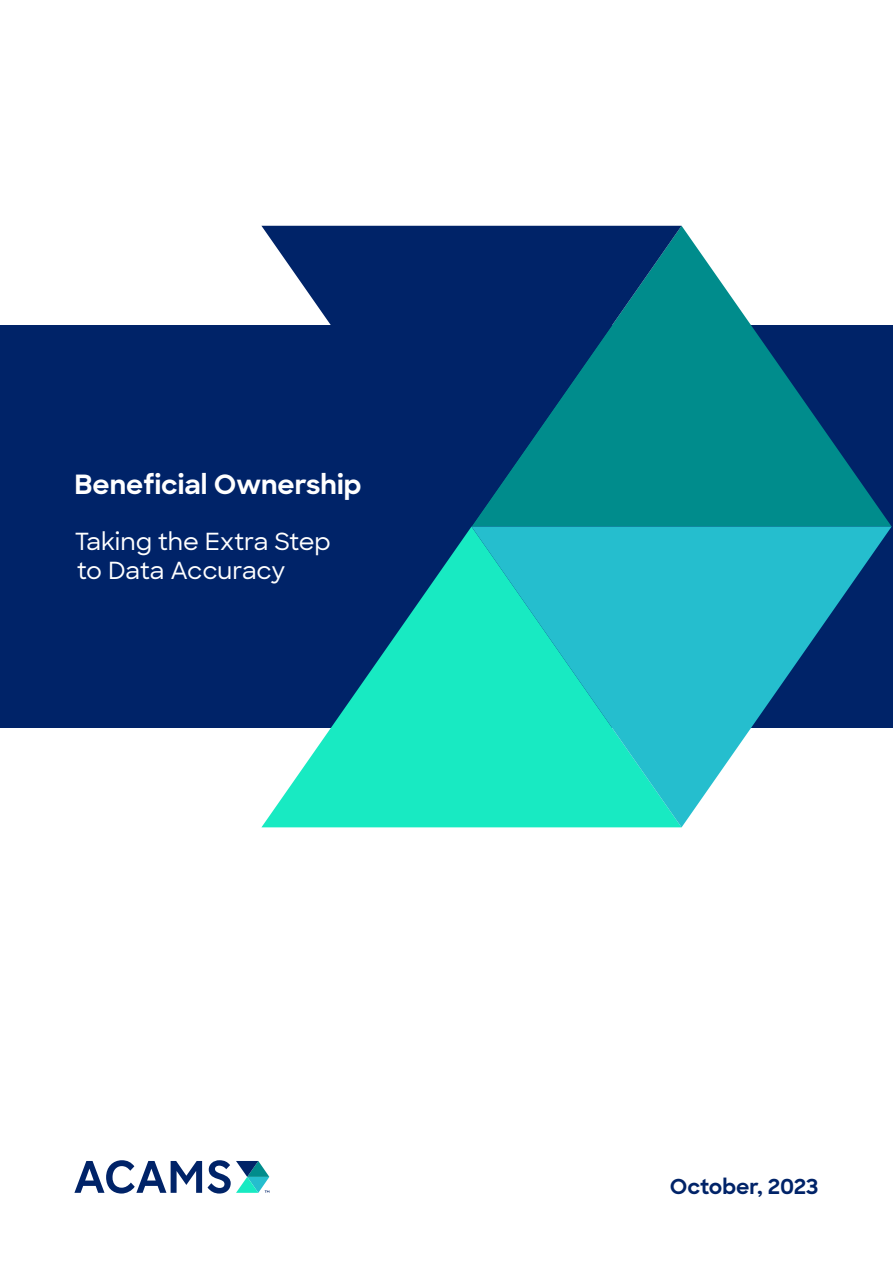
<style>
.page{position:relative;width:893px;height:1263px;background:#fff}
.page>*{position:absolute;margin:0;border:0;box-sizing:border-box;transform-origin:0 0}
.t1{font:700 27px "Sharp Sans";color:#fff}
.t2{font:500 24px/28.8px "Sharp Sans";letter-spacing:-.005em;color:#fff}
.t3{font:700 21px "Sharp Sans";color:#002368}
</style>
<div class="page">
<div style="left:0;top:325px;width:893px;height:403px;background:#002368"></div>
<svg style="left:74px;top:1160px;width:128px;height:33px"></svg>
<svg style="left:208px;top:1160px;width:61px;height:33px"></svg>
<svg style="left:682px;top:226px;width:210px;height:301px;fill:#008c8c"></svg>
<svg style="left:261px;top:527px;width:210px;height:300px;fill:#18eac2"></svg>
<svg style="left:261px;top:226px;width:421px;height:301px"></svg>
<svg style="left:471px;top:527px;width:421px;height:300px;fill:#25bece"></svg>
<p class="t1" style="left:74px;top:464px;width:289px">Beneficial Ownership</p>
<p class="t2" style="left:74px;top:526px;width:258px">Taking the Extra Step to Data Accuracy</p>
<p class="t3" style="left:670px;top:1171px;width:150px">October, 2023</p>
</div>
